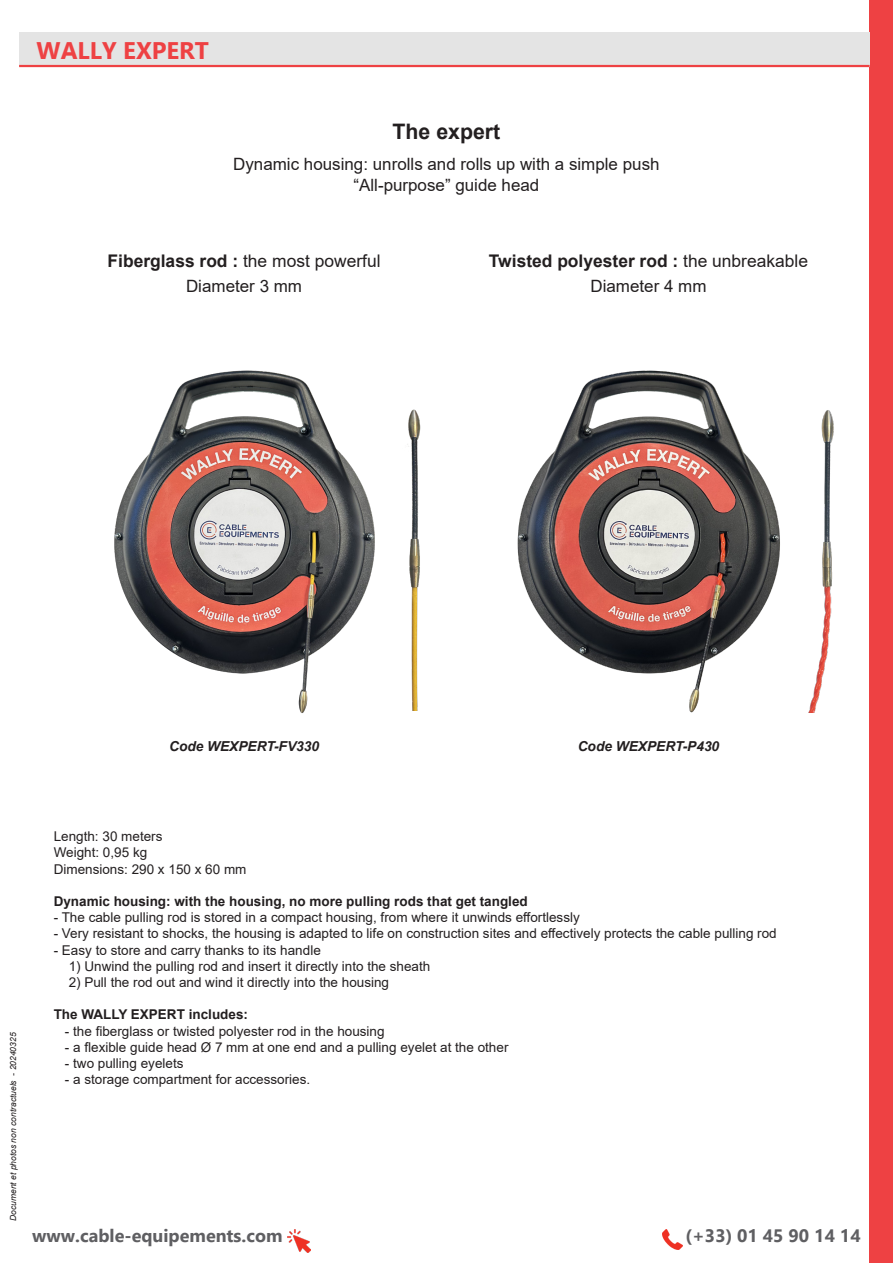
<style>
.page{position:relative;width:893px;height:1263px;background:#fff}
.page>*{position:absolute;margin:0;border:0;box-sizing:border-box;transform-origin:0 0}
.t1{font:700 24px "Gadugi";color:#ee4143}
.t2{font:700 21.3px "Arial";color:#231f20}
.t3{font:700 18px "Gadugi";color:#5f5f62}
.t4{font:700 17.4px "Arial";color:#231f20}
.t5{font:17.4px "Arial";color:#231f20}
.t6{font:16.95px/20.4px "Arial";color:#231f20;text-align:center}
.t7{font:italic 700 13.65px "Arial";color:#231f20}
.t8{font:13.5px "Arial";color:#231f20}
.t9{font:700 13.5px "Arial";color:#231f20}
.t10{font:italic 8.55px "Arial";color:#231f20}
.s1{font-weight:700}
.s2{font-weight:400}
</style>
<div class="page">
<img style="left:114px;top:370px;width:261px;height:343px">
<img style="left:517px;top:370px;width:263px;height:343px">
<div style="left:870px;top:0;width:23px;height:1263px;background:#ee4143"></div>
<div style="left:19px;top:33px;width:851px;height:34px;background:#e4e4e4"></div>
<hr style="left:19px;top:65px;width:851px;height:2px;background:#ee4143">
<img style="left:287px;top:1229px;width:24px;height:23px">
<img style="left:662px;top:1229px;width:20px;height:20px">
<img style="left:407px;top:409px;width:14px;height:301px">
<img style="left:808px;top:410px;width:26px;height:302px">
<p class="t1" style="left:37px;top:36px;width:174px">WALLY EXPERT</p>
<p class="t2" style="left:392px;top:116px;width:109px">The expert</p>
<p class="t6" style="left:233px;top:154px;width:428px">Dynamic housing: unrolls and rolls up with a simple push “All-purpose” guide head</p>
<p class="t5" style="left:108px;top:249px;width:275px"><span class="s1">Fiberglass rod :</span> the most powerful</p>
<p class="t6" style="left:186px;top:276px;width:118px">Diameter 3 mm</p>
<p class="t4" style="left:489px;top:249px;width:321px">Twisted polyester rod : <span class="s2">the unbreakable</span></p>
<p class="t6" style="left:590px;top:276px;width:118px">Diameter 4 mm</p>
<p class="t7" style="left:169px;top:737px;width:151px">Code WEXPERT-FV330</p>
<p class="t7" style="left:578px;top:737px;width:143px">Code WEXPERT-P430</p>
<p class="t10" style="left:8px;top:1221px;width:190px;rotate:-90deg">Document et photos non contractuels - 20240325</p>
<p class="t8" style="left:54px;top:827px;width:110px">Length: 30 meters</p>
<p class="t8" style="left:54px;top:843px;width:95px">Weight: 0,95 kg</p>
<p class="t8" style="left:54px;top:859px;width:194px">Dimensions: 290 x 150 x 60 mm</p>
<p class="t9" style="left:54px;top:892px;width:476px">Dynamic housing: with the housing, no more pulling rods that get tangled</p>
<p class="t8" style="left:54px;top:908px;width:528px">- The cable pulling rod is stored in a compact housing, from where it unwinds effortlessly</p>
<p class="t8" style="left:54px;top:924px;width:725px">- Very resistant to shocks, the housing is adapted to life on construction sites and effectively protects the cable pulling rod</p>
<p class="t8" style="left:54px;top:940px;width:269px">- Easy to store and carry thanks to its handle</p>
<p class="t8" style="left:69px;top:957px;width:363px">1) Unwind the pulling rod and insert it directly into the sheath</p>
<p class="t8" style="left:69px;top:973px;width:322px">2) Pull the rod out and wind it directly into the housing</p>
<p class="t9" style="left:54px;top:1005px;width:196px">The WALLY EXPERT includes:</p>
<p class="t8" style="left:65px;top:1021px;width:321px">- the fiberglass or twisted polyester rod in the housing</p>
<p class="t8" style="left:65px;top:1038px;width:445px">- a flexible guide head Ø 7 mm at one end and a pulling eyelet at the other</p>
<p class="t8" style="left:65px;top:1054px;width:120px">- two pulling eyelets</p>
<p class="t8" style="left:65px;top:1070px;width:247px">- a storage compartment for accessories.</p>
<p class="t3" style="left:32px;top:1225px;width:252px">www.cable-equipements.com</p>
<p class="t3" style="left:686px;top:1225px;width:177px">(+33) 01 45 90 14 14</p>
</div>
